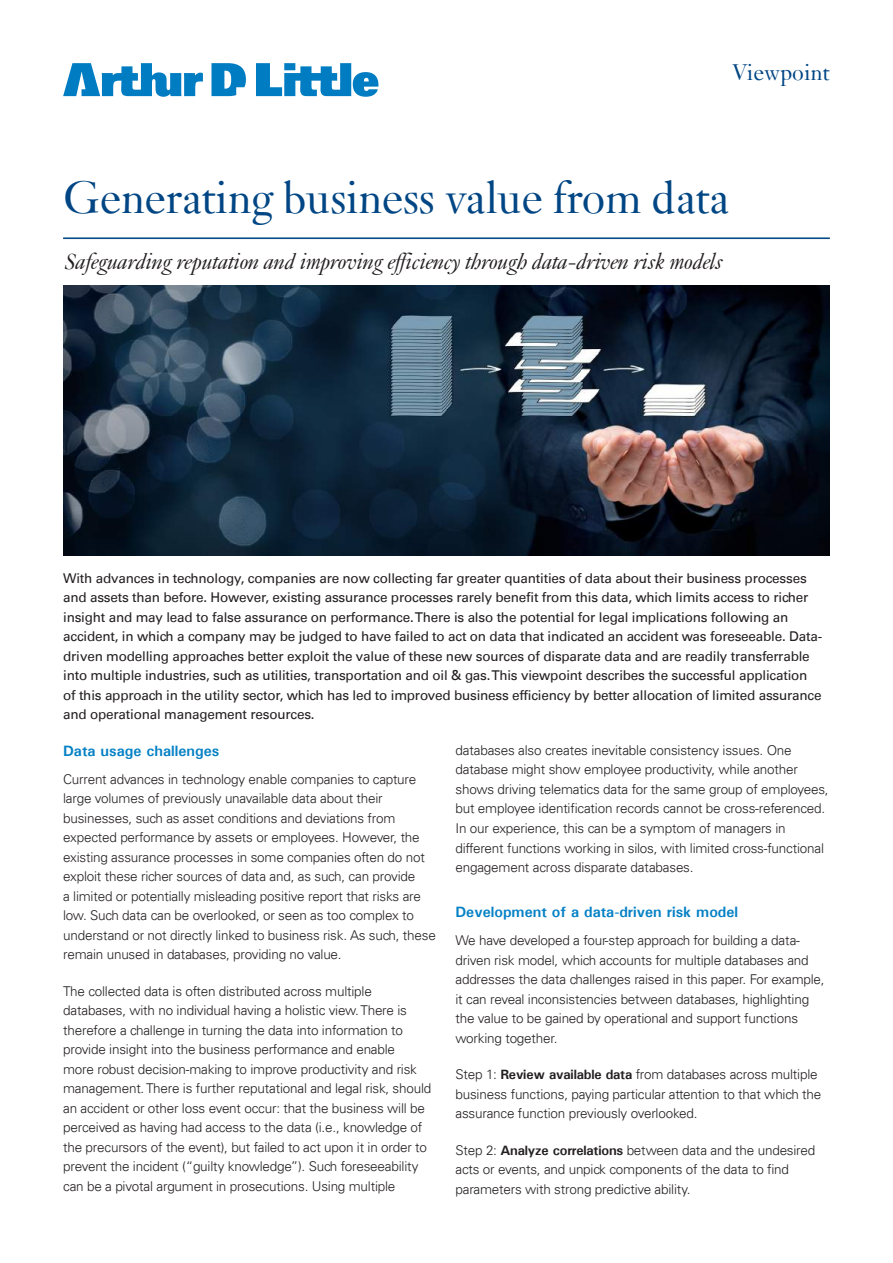
<style>
.page{position:relative;width:893px;height:1263px;background:#fff}
.page>*{position:absolute;margin:0;border:0;box-sizing:border-box;transform-origin:0 0}
.t1{font:48px "Janson";letter-spacing:-.015em;color:#004684}
.t2{font:italic 24px "Janson";letter-spacing:-.015em;color:#231f20}
.t3{font:24px "Janson";letter-spacing:-.005em;color:#004684}
.t4{font:700 15px "Univers";color:#0581c5}
.t5{font:300 13.5px/19.5px "Univers LT";letter-spacing:-.015em;color:#231f20}
.t6{font:13.5px/19.5px "Univers LT";letter-spacing:-.015em;color:#231f20}
.s1{font-family:"Univers";font-weight:700}
</style>
<div class="page">
<svg style="left:63px;top:63px;width:315px;height:34px"></svg>
<hr style="left:63px;top:238px;width:767px;height:1px;background:#004684">
<img style="left:63px;top:286px;width:767px;height:270px">
<h2 class="t3" style="left:732px;top:58px;width:100px">Viewpoint</h2>
<h1 class="t1" style="left:63px;top:169px;width:668px">Generating business value from data</h1>
<h2 class="t2" style="left:63px;top:248px;width:660px">Safeguarding reputation and improving efficiency through data-driven risk models</h2>
<p class="t6" style="left:63px;top:568px;width:760px">With advances in technology, companies are now collecting far greater quantities of data about their business processes and assets than before. However, existing assurance processes rarely benefit from this data, which limits access to richer insight and may lead to false assurance on performance. There is also the potential for legal implications following an accident, in which a company may be judged to have failed to act on data that indicated an accident was foreseeable. Data&shy;driven modelling approaches better exploit the value of these new sources of disparate data and are readily transferrable into multiple industries, such as utilities, transportation and oil &amp; gas. This viewpoint describes the successful application of this approach in the utility sector, which has led to improved business efficiency by better allocation of limited assurance and operational management resources.</p>
<p class="t4" style="left:63px;top:741px;width:158px">Data usage challenges</p>
<p class="t5" style="left:63px;top:769px;width:374px">Current advances in technology enable companies to capture large volumes of previously unavailable data about their businesses, such as asset conditions and deviations from expected performance by assets or employees. However, the existing assurance processes in some companies often do not exploit these richer sources of data and, as such, can provide<br>a limited or potentially misleading positive report that risks are low. Such data can be overlooked, or seen as too complex to understand or not directly linked to business risk. As such, these remain unused in databases, providing no value.</p>
<p class="t5" style="left:63px;top:981px;width:370px">The collected data is often distributed across multiple databases, with no individual having a holistic view. There is therefore a challenge in turning the data into information to provide insight into the business performance and enable<br>more robust decision-making to improve productivity and risk management. There is further reputational and legal risk, should an accident or other loss event occur: that the business will be perceived as having had access to the data (i.e., knowledge of the precursors of the event), but failed to act upon it in order to prevent the incident (“guilty knowledge”). Such foreseeability can be a pivotal argument in prosecutions. Using multiple</p>
<p class="t5" style="left:455px;top:740px;width:375px">databases also creates inevitable consistency issues. One database might show employee productivity, while another shows driving telematics data for the same group of employees, but employee identification records cannot be cross-referenced.<br>In our experience, this can be a symptom of managers in different functions working in silos, with limited cross-functional engagement across disparate databases.</p>
<p class="t4" style="left:455px;top:903px;width:284px">Development of a data-driven risk model</p>
<p class="t5" style="left:455px;top:930px;width:371px">We have developed a four-step approach for building a data&shy;driven risk model, which accounts for multiple databases and addresses the data challenges raised in this paper. For example, it can reveal inconsistencies between databases, highlighting the value to be gained by operational and support functions working together.</p>
<p class="t5" style="left:455px;top:1064px;width:367px">Step 1: <span class="s1">Review available data</span> from databases across multiple business functions, paying particular attention to that which the assurance function previously overlooked.</p>
<p class="t5" style="left:455px;top:1140px;width:361px">Step 2: <span class="s1">Analyze correlations</span> between data and the undesired acts or events, and unpick components of the data to find parameters with strong predictive ability.</p>
</div>
